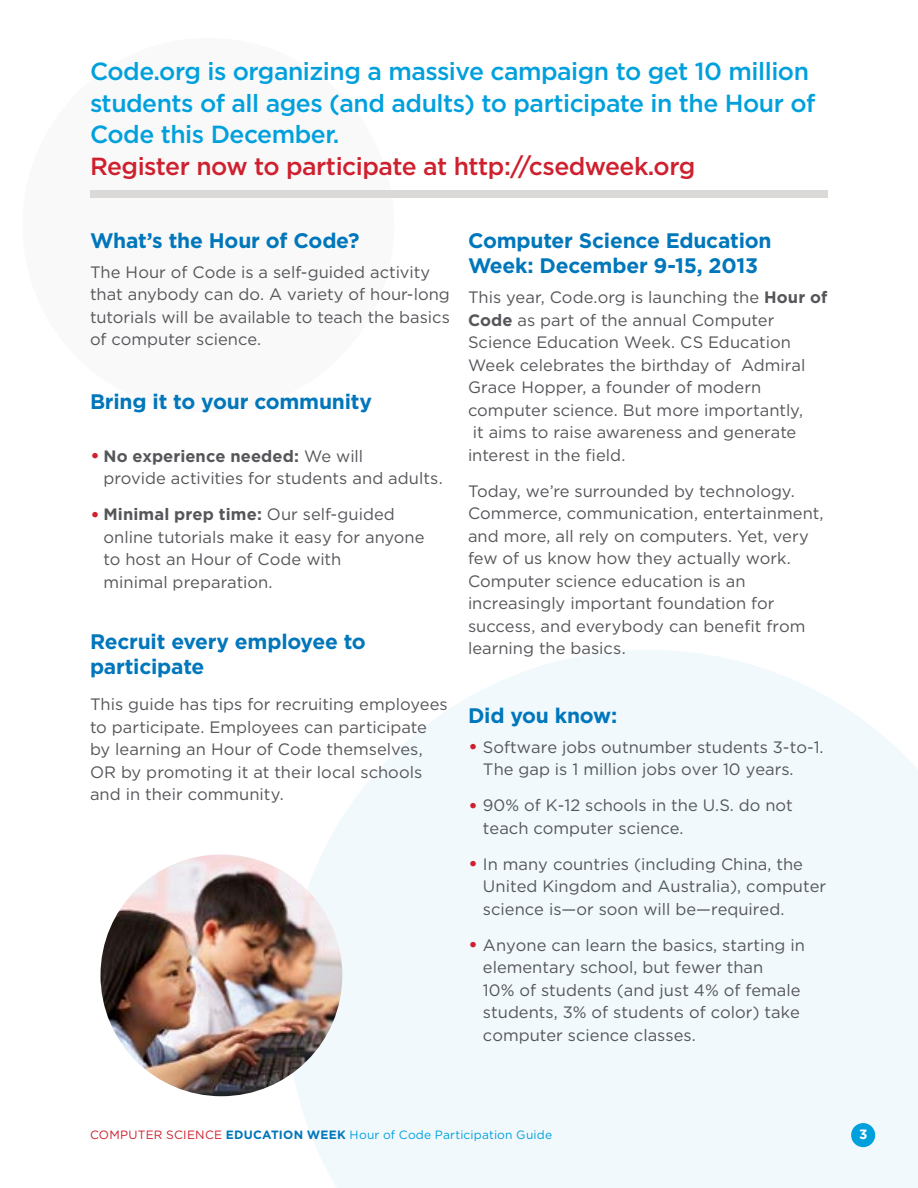
<style>
.page{position:relative;width:918px;height:1188px;background:#fff}
.page>*{position:absolute;margin:0;border:0;box-sizing:border-box;transform-origin:0 0}
.t1{font:500 24.75px/31.8px "Gotham";letter-spacing:-.02em;color:#00a0dd}
.t2{font:500 24.75px "Gotham";letter-spacing:-.02em;color:#ce202e}
.t3{font:700 21px/25.2px "Gotham";letter-spacing:-.01em;color:#0076bb}
.t4{font:16.5px/22.5px "Gotham";color:#55565a}
.t5{font:700 13.5px "Gotham";color:#fff}
.t6{font:12px "Gotham";letter-spacing:.015em;color:#00a0dd}
.s1{font-size:21px;color:#ce202e}
.s2{font-weight:700}
.s3{color:#ce202e}
.s4{font-weight:700;color:#0076bb}
</style>
<div class="page">
<div style="left:22px;top:38px;width:372px;height:374px;background:#f9f9f9;border-radius:50%"></div>
<svg style="left:287px;top:650px;width:631px;height:538px;fill:#f1f9fd"></svg>
<div style="left:90px;top:191px;width:738px;height:7px;background:#dbd9d8"></div>
<img style="left:101px;top:854px;width:241px;height:242px;border-radius:121px">
<div style="left:851px;top:1123px;width:24px;height:24px;background:#00a0dd;border-radius:50%"></div>
<h1 class="t1" style="left:90px;top:55px;width:727px">Code.org is organizing a massive campaign to get 10 million students of all ages (and adults) to participate in the Hour of<br>Code this December.</h1>
<h1 class="t2" style="left:90px;top:150px;width:607px">Register now to participate at http://csedweek.org</h1>
<p class="t3" style="left:90px;top:228px;width:271px">What’s the Hour of Code?</p>
<p class="t4" style="left:90px;top:260px;width:362px">The Hour of Code is a self-guided activity that anybody can do. A variety of hour-long tutorials will be available to teach the basics of computer science.</p>
<p class="t3" style="left:90px;top:389px;width:284px">Bring it to your community</p>
<p class="t4" style="left:104px;top:444px;width:341px;text-indent:-14px"><span class="s1">•</span> <span class="s2">No experience needed:</span> We will<br>provide activities for students and adults.</p>
<p class="t4" style="left:104px;top:503px;width:323px;text-indent:-14px"><span class="s1">•</span> <span class="s2">Minimal prep time:</span> Our self-guided online tutorials make it easy for anyone to host an Hour of Code with<br>minimal preparation.</p>
<p class="t3" style="left:90px;top:629px;width:277px">Recruit every employee to participate</p>
<p class="t4" style="left:90px;top:693px;width:359px">This guide has tips for recruiting employees to participate. Employees can participate by learning an Hour of Code themselves, OR by promoting it at their local schools and in their community.</p>
<p class="t3" style="left:468px;top:228px;width:305px">Computer Science Education<br>Week: December 9-15, 2013</p>
<p class="t4" style="left:468px;top:286px;width:361px">This year, Code.org is launching the <span class="s2">Hour of Code</span> as part of the annual Computer Science Education Week. CS Education Week celebrates the birthday of Admiral Grace Hopper, a founder of modern computer science. But more importantly,<br>it aims to raise awareness and generate interest in the field.</p>
<p class="t4" style="left:468px;top:479px;width:357px">Today, we’re surrounded by technology.<br>Commerce, communication, entertainment, and more, all rely on computers. Yet, very few of us know how they actually work.<br>Computer science education is an increasingly important foundation for success, and everybody can benefit from learning the basics.</p>
<p class="t3" style="left:468px;top:703px;width:151px">Did you know:</p>
<p class="t4" style="left:483px;top:735px;width:342px;text-indent:-15px"><span class="s1">•</span> Software jobs outnumber students 3-to-1.<br>The gap is 1 million jobs over 10 years.</p>
<p class="t4" style="left:483px;top:794px;width:311px;text-indent:-15px"><span class="s1">•</span> 90% of K-12 schools in the U.S. do not teach computer science.</p>
<p class="t4" style="left:483px;top:852px;width:345px;text-indent:-15px"><span class="s1">•</span> In many countries (including China, the<br>United Kingdom and Australia), computer science is—or soon will be—required.</p>
<p class="t4" style="left:483px;top:933px;width:323px;text-indent:-15px"><span class="s1">•</span> Anyone can learn the basics, starting in elementary school, but fewer than<br>10% of students (and just 4% of female students, 3% of students of color) take computer science classes.</p>
<p class="t6" style="left:90px;top:1127px;width:464px"><span class="s3">COMPUTER SCIENCE</span> <span class="s4">EDUCATION WEEK</span> Hour of Code Participation Guide</p>
<p class="t5" style="left:859px;top:1126px;width:10px">3</p>
</div>
